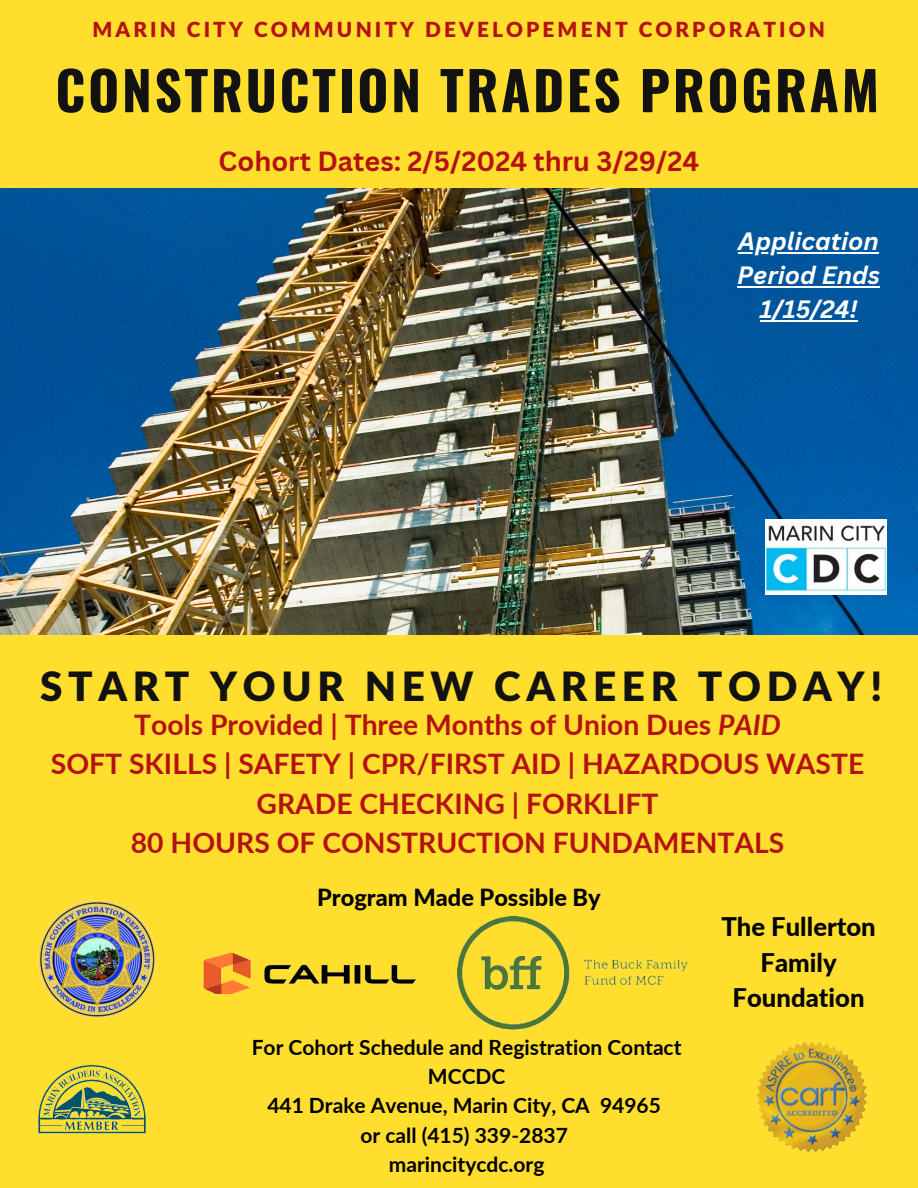
<style>
.page{position:relative;width:918px;height:1188px;background:#fff}
.page>*{position:absolute;margin:0;border:0;box-sizing:border-box;transform-origin:0 0}
.t1{font:700 53.25px "Oswald";letter-spacing:.05em;color:#121212}
.t2{font:900 40.5px "Lato Latin";letter-spacing:.14em;color:#121212}
.t3{font:700 28.35px/39.3px "Lato";color:#b41212;text-align:center}
.t4{font:700 27px "Canva Sans";color:#b41212}
.t5{font:800 25.65px/35.8px "Lato";color:#000;text-align:center}
.t6{font:italic 700 24.45px/34.2px "Canva Sans";color:#fff;text-align:center}
.t7{font:800 23.55px "Lato";color:#000}
.t8{font:700 21px "Lato";color:#000}
.t9{font:900 20.85px "Lato Latin";letter-spacing:.15em;color:#b41212}
.s1{font-style:italic}
</style>
<div class="page">
<div style="left:0;top:427px;width:918px;height:761px;background:#ffde2e"></div>
<img style="left:0;top:188px;width:918px;height:446px">
<div style="left:0;top:0;width:918px;height:188px;background:#ffde2e"></div>
<img style="left:38px;top:900px;width:119px;height:119px">
<img style="left:458px;top:917px;width:229px;height:112px">
<img style="left:203px;top:952px;width:213px;height:41px">
<img style="left:765px;top:519px;width:122px;height:76px">
<img style="left:38px;top:1064px;width:108px;height:70px">
<img style="left:756px;top:1042px;width:111px;height:110px">
<hr style="left:738px;top:252px;width:141px;height:2px;background:#fff">
<hr style="left:737px;top:286px;width:143px;height:2px;background:#fff">
<hr style="left:760px;top:320px;width:97px;height:2px;background:#fff">
<p class="t9" style="left:92px;top:20px;width:734px">MARIN CITY COMMUNITY DEVELOPEMENT CORPORATION</p>
<p class="t1" style="left:55px;top:49px;width:825px">CONSTRUCTION TRADES PROGRAM</p>
<p class="t4" style="left:219px;top:142px;width:482px">Cohort Dates: 2/5/2024 thru 3/29/24</p>
<p class="t6" style="left:737px;top:224px;width:144px">Application<br>Period Ends<br>1/15/24!</p>
<p class="t2" style="left:40px;top:668px;width:844px">START YOUR NEW CAREER TODAY!</p>
<p class="t3" style="left:134px;top:704px;width:648px">Tools Provided | Three Months of Union Dues <span class="s1">PAID</span></p>
<p class="t3" style="left:51px;top:744px;width:815px">SOFT SKILLS | SAFETY | CPR/FIRST AID | HAZARDOUS WASTE<br>GRADE CHECKING | FORKLIFT</p>
<p class="t3" style="left:131px;top:823px;width:655px">80 HOURS OF CONSTRUCTION FUNDAMENTALS</p>
<p class="t7" style="left:317px;top:883px;width:285px">Program Made Possible By</p>
<p class="t8" style="left:252px;top:1034px;width:431px">For Cohort Schedule and Registration Contact</p>
<p class="t8" style="left:428px;top:1063px;width:79px">MCCDC</p>
<p class="t8" style="left:267px;top:1093px;width:395px">441 Drake Avenue, Marin City, CA 94965</p>
<p class="t8" style="left:360px;top:1122px;width:209px">or call (415) 339-2837</p>
<p class="t8" style="left:389px;top:1151px;width:157px">marincitycdc.org</p>
<p class="t5" style="left:721px;top:908px;width:156px">The Fullerton<br>Family<br>Foundation</p>
</div>
